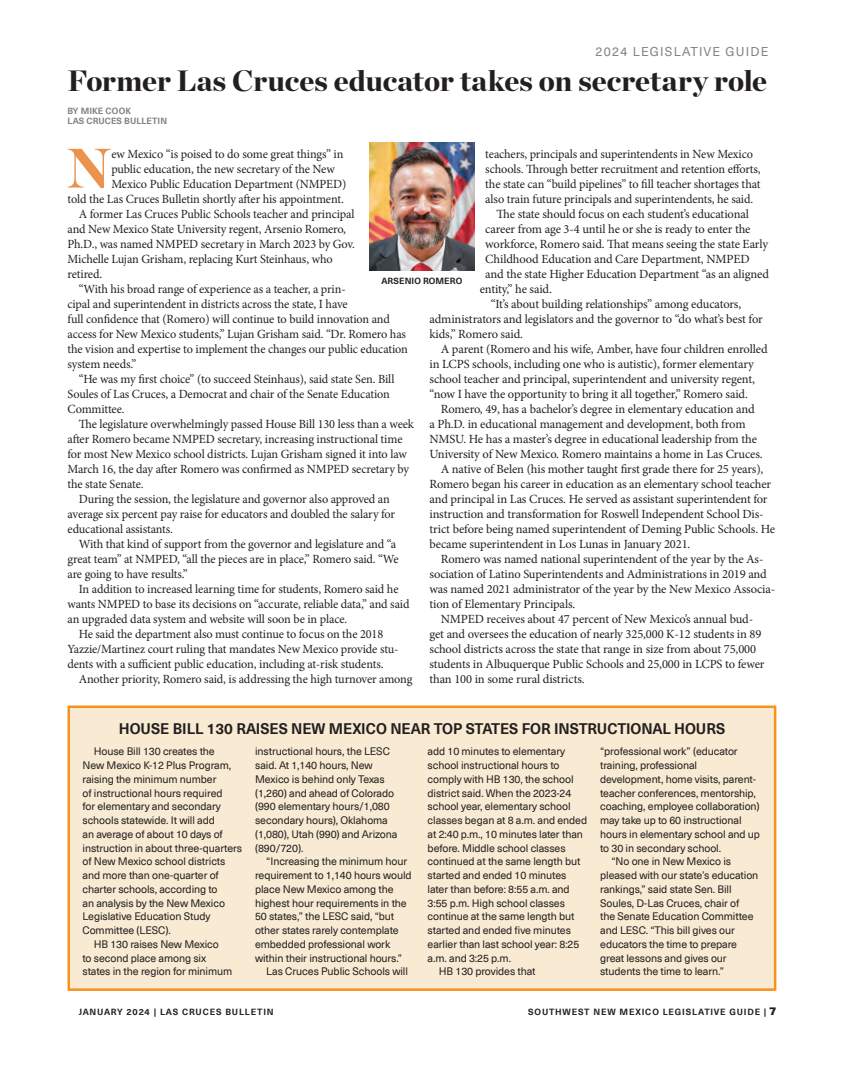
<style>
.page{position:relative;width:844px;height:1069px;background:#fff}
.page>*{position:absolute;margin:0;border:0;box-sizing:border-box;transform-origin:0 0}
.t1{font:900 55.5px "Chronicle Display";color:#eb924e}
.Header_Normal{font:900 29.38px "Chronicle Display";color:#231f20}
.t2{font:700 15px "Neue Haas Unica Pro";color:#231f20}
.t3{font:12.5px/15px "Minion Pro";letter-spacing:-.01em;color:#231f20}
.t4{font:12.5px "Neue Haas Unica Pro";letter-spacing:.1em;color:#808285}
.t5{font:10.62px/13.8px "Neue Haas Unica Pro";letter-spacing:-.01em;color:#231f20}
.t6{font:700 8.75px "Neue Haas Unica Pro";letter-spacing:.09em;color:#231f20}
.t7{font:700 8.75px "Neue Haas Unica Pro";letter-spacing:.01em;color:#808285}
.t8{font:700 8.75px "Neue Haas Unica Pro";letter-spacing:.01em;color:#231f20}
.s1{font-weight:900;font-size:11.25px}
</style>
<div class="page">
<div style="left:68px;top:705px;width:708px;height:286px;background:#f9ebd3;border:2px solid #f7931d"></div>
<img style="left:370px;top:142px;width:104px;height:128px">
<p class="t4" style="left:595px;top:44px;width:175px">2024 LEGISLATIVE GUIDE</p>
<p class="Header_Normal" style="left:68px;top:56px;width:701px">Former Las Cruces educator takes on secretary role</p>
<p class="t7" style="left:68px;top:106px;width:65px">BY MIKE COOK</p>
<p class="t7" style="left:68px;top:116px;width:101px">LAS CRUCES BULLETIN</p>
<p class="t1" style="left:66px;top:122px;width:47px">N</p>
<p class="t3" style="left:111px;top:146px;width:233px">ew Mexico “is poised to do some great things” in</p>
<p class="t3" style="left:485px;top:146px;width:277px">teachers, principals and superintendents in New Mexico schools. Through better recruitment and retention efforts, the state can “build pipelines” to fill teacher shortages that also train future principals and superintendents, he said.</p>
<p class="t3" style="left:496px;top:206px;width:254px">The state should focus on each student’s educational</p>
<p class="t3" style="left:485px;top:221px;width:267px">career from age 3-4 until he or she is ready to enter the</p>
<p class="t3" style="left:485px;top:236px;width:284px">workforce, Romero said. That means seeing the state Early</p>
<p class="t3" style="left:485px;top:251px;width:266px">Childhood Education and Care Department, NMPED</p>
<p class="t3" style="left:485px;top:266px;width:285px">and the state Higher Education Department “as an aligned</p>
<p class="t3" style="left:480px;top:281px;width:74px">entity,” he said.</p>
<p class="t3" style="left:429px;top:296px;width:335px;text-indent:61px">“It’s about building relationships” among educators, administrators and legislators and the governor to “do what’s best for kids,” Romero said.</p>
<p class="t3" style="left:429px;top:341px;width:340px;text-indent:11px">A parent (Romero and his wife, Amber, have four children enrolled in LCPS schools, including one who is autistic), former elementary school teacher and principal, superintendent and university regent, “now I have the opportunity to bring it all together,” Romero said.</p>
<p class="t3" style="left:429px;top:401px;width:335px;text-indent:11px">Romero, 49, has a bachelor’s degree in elementary education and a Ph.D. in educational management and development, both from NMSU. He has a master’s degree in educational leadership from the University of New Mexico. Romero maintains a home in Las Cruces.</p>
<p class="t3" style="left:429px;top:461px;width:347px;text-indent:11px">A native of Belen (his mother taught first grade there for 25 years), Romero began his career in education as an elementary school teacher and principal in Las Cruces. He served as assistant superintendent for instruction and transformation for Roswell Independent School Dis&shy;trict before being named superintendent of Deming Public Schools. He became superintendent in Los Lunas in January 2021.</p>
<p class="t3" style="left:429px;top:551px;width:347px;text-indent:11px">Romero was named national superintendent of the year by the As&shy;sociation of Latino Superintendents and Administrations in 2019 and was named 2021 administrator of the year by the New Mexico Associa&shy;tion of Elementary Principals.</p>
<p class="t3" style="left:429px;top:611px;width:337px;text-indent:11px">NMPED receives about 47 percent of New Mexico’s annual bud&shy;get and oversees the education of nearly 325,000 K-12 students in 89 school districts across the state that range in size from about 75,000 students in Albuquerque Public Schools and 25,000 in LCPS to fewer than 100 in some rural districts.</p>
<p class="t3" style="left:111px;top:161px;width:225px">public education, the new secretary of the New</p>
<p class="t3" style="left:111px;top:176px;width:236px">Mexico Public Education Department (NMPED)</p>
<p class="t3" style="left:68px;top:191px;width:278px">told the Las Cruces Bulletin shortly after his appointment.</p>
<p class="t3" style="left:68px;top:206px;width:289px;text-indent:11px">A former Las Cruces Public Schools teacher and principal and New Mexico State University regent, Arsenio Romero, Ph.D., was named NMPED secretary in March 2023 by Gov.<br>Michelle Lujan Grisham, replacing Kurt Steinhaus, who retired.</p>
<p class="t3" style="left:68px;top:281px;width:342px;text-indent:11px">“With his broad range of experience as a teacher, a prin-<br>cipal and superintendent in districts across the state, I have<br>full confidence that (Romero) will continue to build innovation and access for New Mexico students,” Lujan Grisham said. “Dr. Romero has the vision and expertise to implement the changes our public education system needs.”</p>
<p class="t3" style="left:68px;top:371px;width:328px;text-indent:11px">“He was my first choice” (to succeed Steinhaus), said state Sen. Bill<br>Soules of Las Cruces, a Democrat and chair of the Senate Education<br>Committee.</p>
<p class="t3" style="left:68px;top:416px;width:348px;text-indent:11px">The legislature overwhelmingly passed House Bill 130 less than a week after Romero became NMPED secretary, increasing instructional time for most New Mexico school districts. Lujan Grisham signed it into law March 16, the day after Romero was confirmed as NMPED secretary by the state Senate.</p>
<p class="t3" style="left:68px;top:491px;width:329px;text-indent:11px">During the session, the legislature and governor also approved an average six percent pay raise for educators and doubled the salary for educational assistants.</p>
<p class="t3" style="left:68px;top:536px;width:333px;text-indent:11px">With that kind of support from the governor and legislature and “a great team” at NMPED, “all the pieces are in place,” Romero said. “We are going to have results.”</p>
<p class="t3" style="left:68px;top:581px;width:343px;text-indent:11px">In addition to increased learning time for students, Romero said he wants NMPED to base its decisions on “accurate, reliable data,” and said an upgraded data system and website will soon be in place.</p>
<p class="t3" style="left:68px;top:626px;width:332px;text-indent:11px">He said the department also must continue to focus on the 2018<br>Yazzie/Martinez court ruling that mandates New Mexico provide stu&shy;dents with a sufficient public education, including at-risk students.</p>
<p class="t3" style="left:79px;top:671px;width:335px">Another priority, Romero said, is addressing the high turnover among</p>
<p class="t8" style="left:381px;top:275px;width:82px">ARSENIO ROMERO</p>
<p class="t2" style="left:119px;top:719px;width:608px">HOUSE BILL 130 RAISES NEW MEXICO NEAR TOP STATES FOR INSTRUCTIONAL HOURS</p>
<p class="t5" style="left:82px;top:745px;width:161px;text-indent:11px">House Bill 130 creates the<br>New Mexico K-12 Plus Program, raising the minimum number<br>of instructional hours required<br>for elementary and secondary schools statewide. It will add<br>an average of about 10 days of instruction in about three-quarters of New Mexico school districts and more than one-quarter of charter schools, according to<br>an analysis by the New Mexico<br>Legislative Education Study<br>Committee (LESC).</p>
<p class="t5" style="left:82px;top:937px;width:151px;text-indent:11px">HB 130 raises New Mexico<br>to second place among six states in the region for minimum</p>
<p class="t5" style="left:600px;top:745px;width:161px">“professional work” (educator training, professional development, home visits, parent&shy;teacher conferences, mentorship, coaching, employee collaboration) may take up to 60 instructional hours in elementary school and up to 30 in secondary school.</p>
<p class="t5" style="left:600px;top:855px;width:160px;text-indent:11px">“No one in New Mexico is pleased with our state’s education rankings,” said state Sen. Bill<br>Soules, D-Las Cruces, chair of<br>the Senate Education Committee and LESC. “This bill gives our educators the time to prepare great lessons and gives our students the time to learn.”</p>
<p class="t5" style="left:255px;top:745px;width:144px">instructional hours, the LESC said. At 1,140 hours, New<br>Mexico is behind only Texas (1,260) and ahead of Colorado (990 elementary hours/1,080 secondary hours), Oklahoma (1,080), Utah (990) and Arizona (890/720).</p>
<p class="t5" style="left:255px;top:855px;width:158px;text-indent:11px">“Increasing the minimum hour requirement to 1,140 hours would place New Mexico among the highest hour requirements in the<br>50 states,” the LESC said, “but other states rarely contemplate embedded professional work within their instructional hours.”</p>
<p class="t5" style="left:266px;top:965px;width:143px">Las Cruces Public Schools will</p>
<p class="t5" style="left:427px;top:745px;width:161px">add 10 minutes to elementary school instructional hours to comply with HB 130, the school district said. When the 2023-24 school year, elementary school classes began at 8 a.m. and ended at 2:40 p.m., 10 minutes later than before. Middle school classes continued at the same length but started and ended 10 minutes later than before: 8:55 a.m. and<br>3:55 p.m. High school classes continue at the same length but started and ended five minutes earlier than last school year: 8:25 a.m. and 3:25 p.m.</p>
<p class="t5" style="left:439px;top:965px;width:98px">HB 130 provides that</p>
<p class="t6" style="left:79px;top:1006px;width:196px">JANUARY 2024 | LAS CRUCES BULLETIN</p>
<p class="t6" style="left:528px;top:1006px;width:250px">SOUTHWEST NEW MEXICO LEGISLATIVE GUIDE | <span class="s1">7</span></p>
</div>
